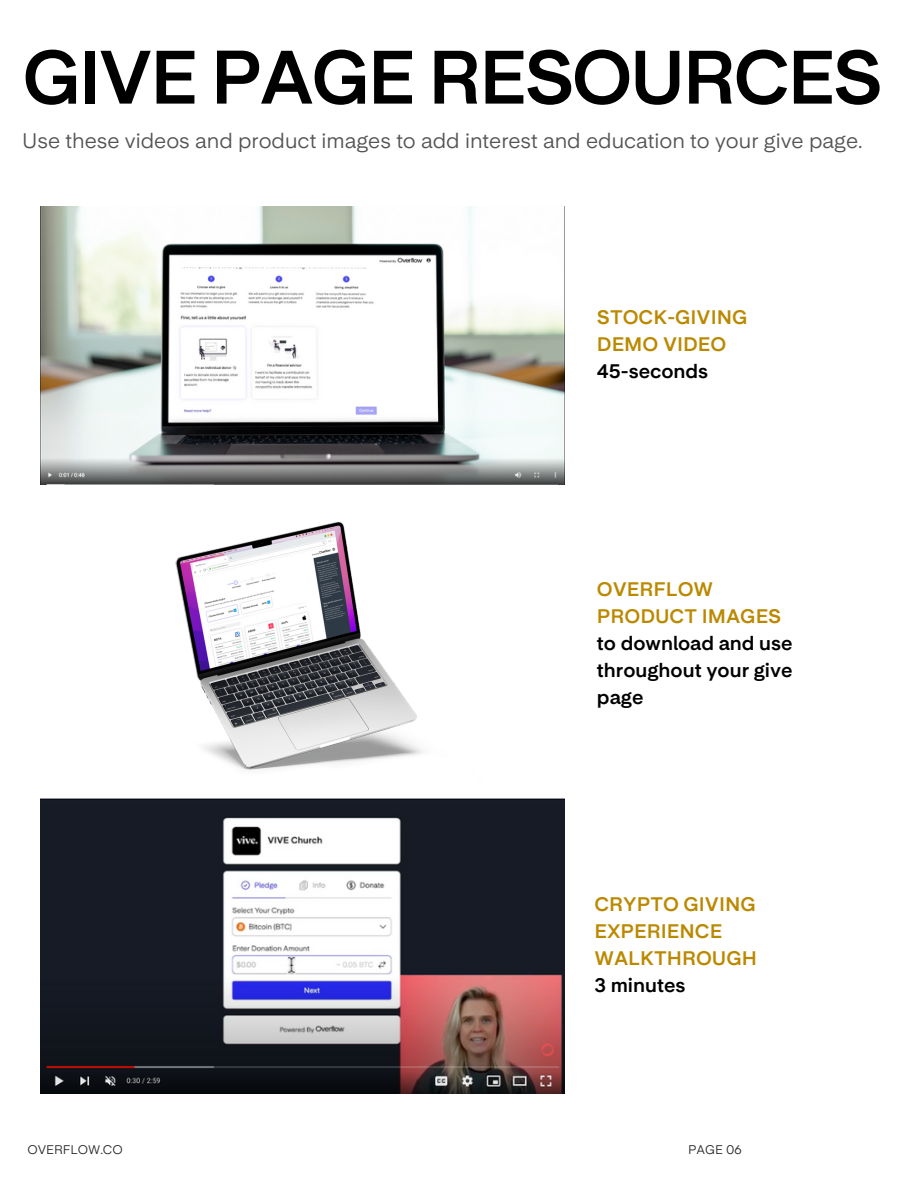
<style>
.page{position:relative;width:918px;height:1188px;background:#fff}
.page>*{position:absolute;margin:0;border:0;box-sizing:border-box;transform-origin:0 0}
.t1{font:75px "Universal Sans 750";letter-spacing:-.04em;color:#000}
.t2{font:21px "Universal Sans 450";color:#545454}
.t3{font:19.5px/27px "Universal Sans 750";color:#bb8900}
.t4{font:19.5px/27px "Universal Sans 750";color:#000;text-align:justify}
.t5{font:12.45px "Universal Sans 450";color:#2a2a2a}
</style>
<div class="page">
<img style="left:41px;top:207px;width:524px;height:278px">
<img style="left:175px;top:522px;width:248px;height:248px">
<img style="left:41px;top:798px;width:524px;height:296px">
<p class="t1" style="left:22px;top:32px;width:862px">GIVE PAGE RESOURCES</p>
<p class="t2" style="left:22px;top:128px;width:842px">Use these videos and product images to add interest and education to your give page.</p>
<p class="t3" style="left:597px;top:304px;width:152px">STOCK-GIVING</p>
<p class="t3" style="left:597px;top:331px;width:131px">DEMO VIDEO</p>
<p class="t4" style="left:597px;top:358px;width:113px">45-seconds</p>
<p class="t3" style="left:597px;top:576px;width:118px">OVERFLOW</p>
<p class="t3" style="left:597px;top:603px;width:186px">PRODUCT IMAGES</p>
<p class="t4" style="left:597px;top:630px;width:197px">to download and use throughout your give page</p>
<p class="t3" style="left:594px;top:890px;width:164px">CRYPTO GIVING<br>EXPERIENCE<br>WALKTHROUGH</p>
<p class="t4" style="left:594px;top:971px;width:93px">3 minutes</p>
<p class="t5" style="left:27px;top:1142px;width:97px">OVERFLOW.CO</p>
<p class="t5" style="left:688px;top:1142px;width:55px">PAGE 06</p>
</div>
